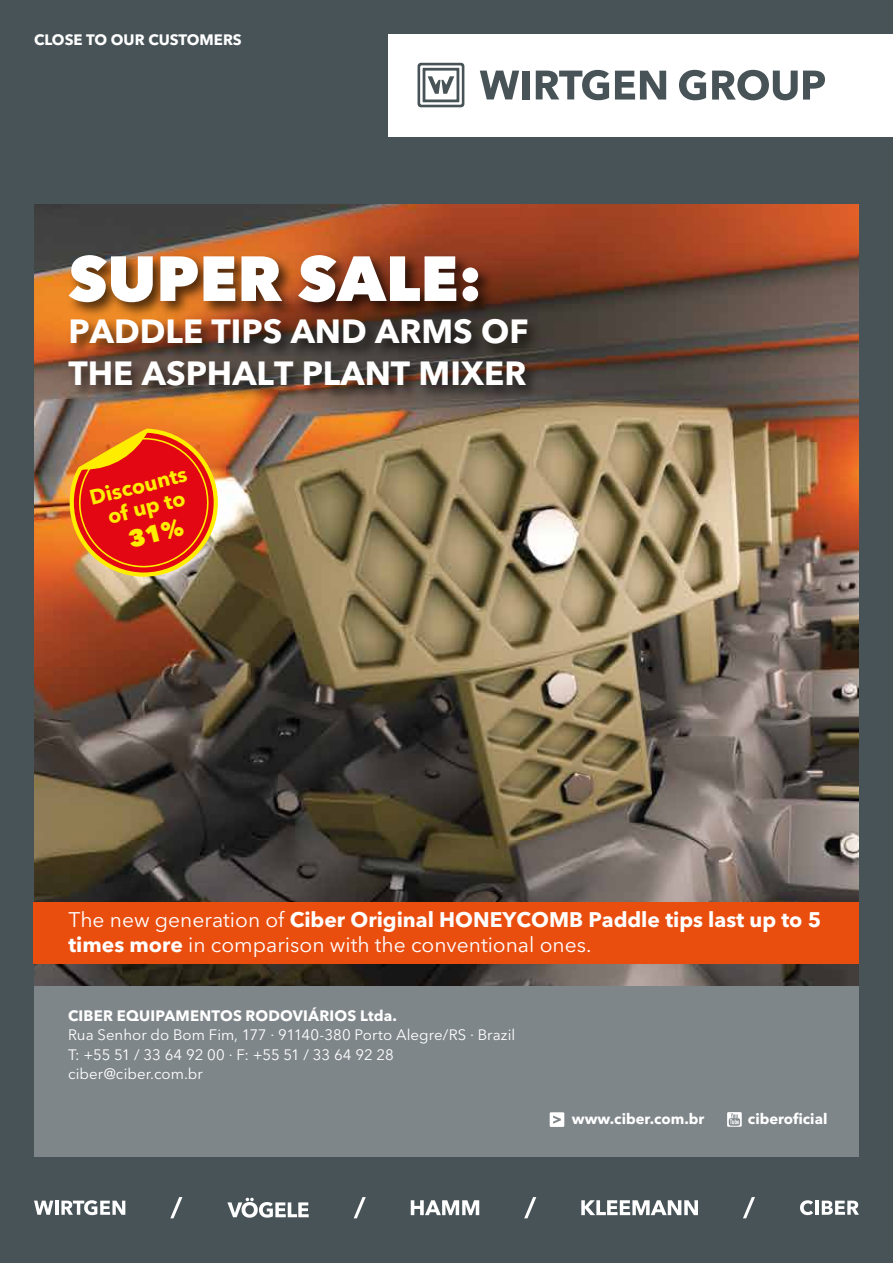
<style>
.page{position:relative;width:893px;height:1263px;background:#485358}
.page>*{position:absolute;margin:0;border:0;box-sizing:border-box;transform-origin:0 0}
.t1{font:800 63px "Avenir Next LT Pro";color:#fff}
.t2{font:700 33.3px/42px "Avenir Next LT Pro";color:#fff}
.t3{font:21px/25.5px "Avenir Next LT Pro";color:#fff}
.t4{font:700 21px/22.5px "Avenir Next LT Pro";color:#ffed00;text-align:center}
.t5{font:15px/19.5px "Avenir Next LT Pro";color:#fff}
.t6{font:700 15px "Avenir Next LT Pro";letter-spacing:.005em;color:#fff}
.t7{font:700 14.7px "Avenir Next LT Pro";color:#fff}
.s1{font-weight:700}
</style>
<div class="page">
<img style="left:34px;top:204px;width:825px;height:782px">
<img style="left:62px;top:240px;width:495px;height:173px">
<div style="left:34px;top:986px;width:825px;height:170px;background:#7f868a"></div>
<div style="left:34px;top:903px;width:825px;height:61px;background:#e94e0f"></div>
<div style="left:389px;top:34px;width:504px;height:102px;background:#fff"></div>
<svg style="left:679px;top:70px;width:27px;height:30px"></svg>
<svg style="left:712px;top:70px;width:113px;height:30px"></svg>
<svg style="left:480px;top:71px;width:39px;height:28px"></svg>
<div style="left:523px;top:71px;width:7px;height:28px;background:#485358"></div>
<svg style="left:536px;top:70px;width:73px;height:30px"></svg>
<svg style="left:615px;top:71px;width:51px;height:29px"></svg>
<svg style="left:417px;top:63px;width:47px;height:44px"></svg>
<svg style="left:411px;top:1200px;width:68px;height:15px"></svg>
<svg style="left:581px;top:1200px;width:117px;height:15px"></svg>
<svg style="left:227px;top:1198px;width:82px;height:20px"></svg>
<svg style="left:34px;top:1200px;width:19px;height:15px"></svg>
<hr style="left:55px;top:1200px;width:3px;height:15px;background:#fff">
<svg style="left:61px;top:1200px;width:64px;height:15px"></svg>
<svg style="left:170px;top:1197px;width:12px;height:21px"></svg>
<svg style="left:354px;top:1197px;width:12px;height:21px"></svg>
<svg style="left:524px;top:1197px;width:12px;height:21px"></svg>
<svg style="left:743px;top:1197px;width:12px;height:21px"></svg>
<svg style="left:800px;top:1200px;width:13px;height:15px"></svg>
<hr style="left:815px;top:1200px;width:4px;height:15px;background:#fff">
<svg style="left:822px;top:1200px;width:37px;height:15px"></svg>
<div style="left:550px;top:1112px;width:14px;height:15px;background:#fff"></div>
<svg style="left:553px;top:1115px;width:8px;height:9px"></svg>
<svg style="left:727px;top:1112px;width:15px;height:15px"></svg>
<svg style="left:729px;top:1113px;width:11px;height:13px"></svg>
<svg style="left:69px;top:428px;width:149px;height:149px;background:#e2451f"></svg>
<p class="t6" style="left:34px;top:31px;width:209px">CLOSE TO OUR CUSTOMERS</p>
<h1 class="t1" style="left:69px;top:240px;width:415px">SUPER SALE:</h1>
<h2 class="t2" style="left:69px;top:310px;width:462px">PADDLE TIPS AND ARMS OF<br>THE ASPHALT PLANT MIXER</h2>
<p class="t4" style="left:87px;top:487px;width:101px;rotate:-14deg">Discounts of up to</p>
<p class="t3" style="left:68px;top:907px;width:754px">The new generation of <span class="s1">Ciber Original HONEYCOMB Paddle tips last up to 5 times more</span> in comparison with the conventional ones.</p>
<p class="t6" style="left:68px;top:1006px;width:331px">CIBER EQUIPAMENTOS RODOVIÁRIOS Ltda.</p>
<p class="t5" style="left:68px;top:1025px;width:449px">Rua Senhor do Bom Fim, 177 · 91140-380 Porto Alegre/RS · Brazil<br>T: +55 51 / 33 64 92 00 · F: +55 51 / 33 64 92 28 ciber@ciber.com.br</p>
<p class="t7" style="left:572px;top:1110px;width:134px">www.ciber.com.br</p>
<p class="t7" style="left:748px;top:1110px;width:81px">ciberoficial</p>
</div>
